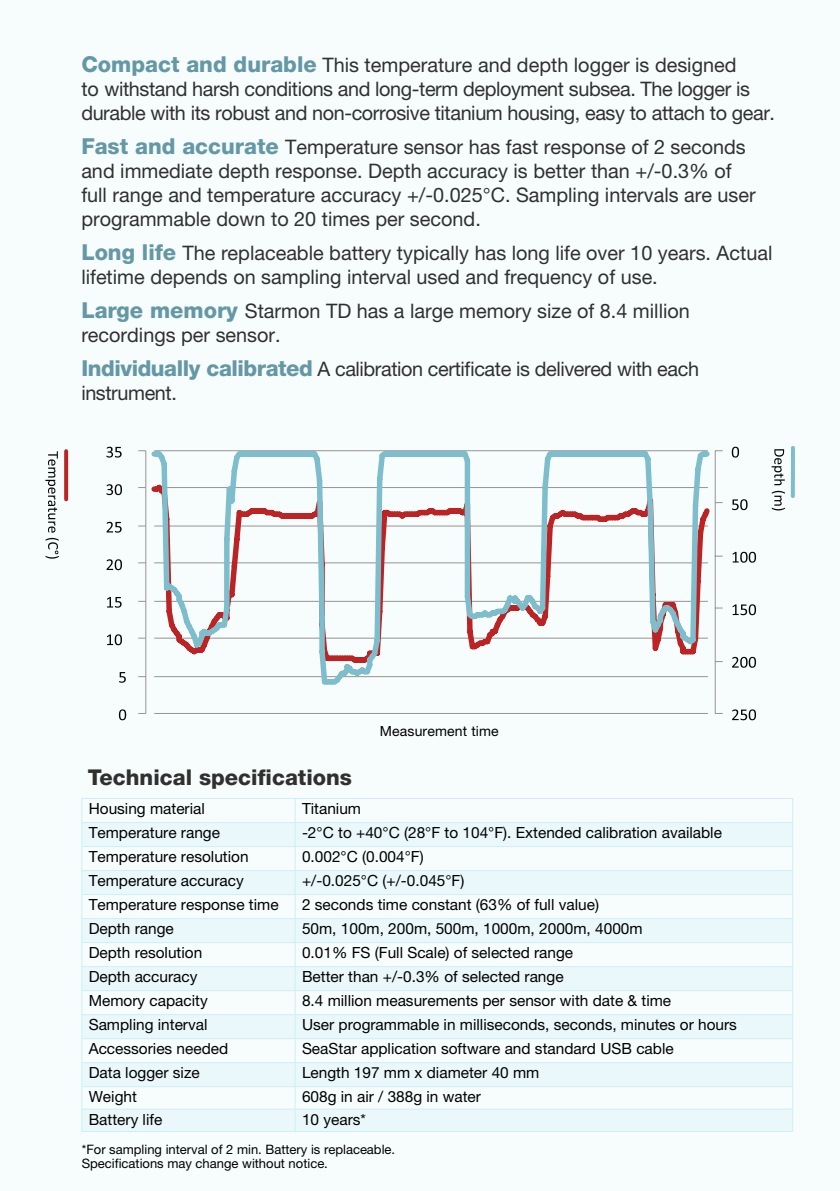
<style>
.page{position:relative;width:840px;height:1191px;background:#fff}
.page>*{position:absolute;margin:0;border:0;box-sizing:border-box;transform-origin:0 0}
.t1{font:800 21.8px "Helvetica Neue LT Pro";color:#30302f}
.t2{font:20px/24px "Helvetica Neue LT Pro";color:#30302f}
.t3{font:20px/24px "Helvetica Neue LT Pro";letter-spacing:-.02em;color:#30302f}
.t4{font:15.4px "Helvetica Neue LT Pro";color:#000}
.t5{font:14px "Helvetica Neue LT Pro";letter-spacing:.01em;color:#000}
.t6{font:13px/14px "Helvetica Neue LT Pro";color:#000}
.s1{font-weight:800;font-size:22px;color:#6498a5}
</style>
<div class="page">
<svg style="left:82px;top:823px;width:709px;height:308px;fill:#ebf8fb"></svg>
<hr style="left:81px;top:798px;width:214px;height:1px;background:#ccf0f5">
<hr style="left:295px;top:798px;width:497px;height:1px;background:#ccf0f5">
<hr style="left:81px;top:822px;width:214px;height:1px;background:#ccf0f5">
<hr style="left:295px;top:822px;width:497px;height:1px;background:#ccf0f5">
<hr style="left:81px;top:846px;width:214px;height:1px;background:#ccf0f5">
<hr style="left:295px;top:846px;width:497px;height:1px;background:#ccf0f5">
<hr style="left:81px;top:870px;width:214px;height:1px;background:#ccf0f5">
<hr style="left:295px;top:870px;width:497px;height:1px;background:#ccf0f5">
<hr style="left:81px;top:894px;width:214px;height:1px;background:#ccf0f5">
<hr style="left:295px;top:894px;width:497px;height:1px;background:#ccf0f5">
<hr style="left:81px;top:918px;width:214px;height:1px;background:#ccf0f5">
<hr style="left:295px;top:918px;width:497px;height:1px;background:#ccf0f5">
<hr style="left:81px;top:942px;width:214px;height:1px;background:#ccf0f5">
<hr style="left:295px;top:942px;width:497px;height:1px;background:#ccf0f5">
<hr style="left:81px;top:966px;width:214px;height:1px;background:#ccf0f5">
<hr style="left:295px;top:966px;width:497px;height:1px;background:#ccf0f5">
<hr style="left:81px;top:990px;width:214px;height:1px;background:#ccf0f5">
<hr style="left:295px;top:990px;width:497px;height:1px;background:#ccf0f5">
<hr style="left:81px;top:1014px;width:214px;height:1px;background:#ccf0f5">
<hr style="left:295px;top:1014px;width:497px;height:1px;background:#ccf0f5">
<hr style="left:81px;top:1038px;width:214px;height:1px;background:#ccf0f5">
<hr style="left:295px;top:1038px;width:497px;height:1px;background:#ccf0f5">
<hr style="left:81px;top:1062px;width:214px;height:1px;background:#ccf0f5">
<hr style="left:295px;top:1062px;width:497px;height:1px;background:#ccf0f5">
<hr style="left:81px;top:1086px;width:214px;height:1px;background:#ccf0f5">
<hr style="left:295px;top:1086px;width:497px;height:1px;background:#ccf0f5">
<hr style="left:81px;top:1108px;width:214px;height:1px;background:#ccf0f5">
<svg style="left:81px;top:799px;width:1px;height:332px"></svg>
<hr style="left:295px;top:1108px;width:497px;height:1px;background:#ccf0f5">
<svg style="left:294px;top:799px;width:1px;height:332px"></svg>
<svg style="left:791px;top:823px;width:1px;height:308px"></svg>
<hr style="left:81px;top:1131px;width:214px;height:1px;background:#ccf0f5">
<hr style="left:295px;top:1131px;width:497px;height:1px;background:#ccf0f5">
<hr style="left:714px;top:451px;width:1px;height:262px;background:#979492">
<hr style="left:145px;top:451px;width:1px;height:262px;background:#979492">
<hr style="left:154px;top:713px;width:553px;height:1px;background:#979492">
<svg style="left:151px;top:450px;width:559px;height:235px"></svg>
<svg style="left:731px;top:447px;width:7px;height:10px"></svg>
<svg style="left:732px;top:499px;width:15px;height:11px"></svg>
<svg style="left:732px;top:552px;width:23px;height:10px"></svg>
<svg style="left:732px;top:604px;width:23px;height:11px"></svg>
<svg style="left:732px;top:657px;width:23px;height:11px"></svg>
<svg style="left:732px;top:709px;width:23px;height:11px"></svg>
<svg style="left:119px;top:709px;width:7px;height:11px"></svg>
<svg style="left:119px;top:672px;width:7px;height:11px"></svg>
<svg style="left:107px;top:634px;width:15px;height:11px"></svg>
<svg style="left:107px;top:597px;width:14px;height:10px"></svg>
<svg style="left:106px;top:559px;width:16px;height:11px"></svg>
<svg style="left:106px;top:522px;width:15px;height:10px"></svg>
<svg style="left:106px;top:484px;width:16px;height:11px"></svg>
<svg style="left:106px;top:447px;width:15px;height:10px"></svg>
<svg style="left:64px;top:451px;width:4px;height:48px"></svg>
<svg style="left:45px;top:451px;width:13px;height:81px"></svg>
<svg style="left:45px;top:538px;width:14px;height:20px"></svg>
<svg style="left:790px;top:448px;width:4px;height:48px"></svg>
<svg style="left:771px;top:449px;width:13px;height:36px"></svg>
<svg style="left:771px;top:491px;width:13px;height:19px"></svg>
<p class="t3" style="left:81px;top:53px;width:694px"><span class="s1">Compact and durable</span> This temperature and depth logger is designed<br>to withstand harsh conditions and long-term deployment subsea. The logger is durable with its robust and non-corrosive titanium housing, easy to attach to gear.</p>
<p class="t2" style="left:81px;top:135px;width:675px"><span class="s1">Fast and accurate</span> Temperature sensor has fast response of 2 seconds and immediate depth response. Depth accuracy is better than +/-0.3% of full range and temperature accuracy +/-0.025°C. Sampling intervals are user programmable down to 20 times per second.</p>
<p class="t2" style="left:81px;top:241px;width:692px"><span class="s1">Long life</span> The replaceable battery typically has long life over 10 years. Actual lifetime depends on sampling interval used and frequency of use.</p>
<p class="t2" style="left:81px;top:299px;width:609px"><span class="s1">Large memory</span> Starmon TD has a large memory size of 8.4 million recordings per sensor.</p>
<p class="t3" style="left:81px;top:357px;width:619px"><span class="s1">Individually calibrated</span> A calibration certificate is delivered with each instrument.</p>
<h1 class="t1" style="left:88px;top:764px;width:265px">Technical specifications</h1>
<p class="t5" style="left:379px;top:723px;width:120px">Measurement time</p>
<p class="t4" style="left:89px;top:799px;width:118px">Housing material</p>
<p class="t4" style="left:302px;top:799px;width:61px">Titanium</p>
<p class="t4" style="left:89px;top:823px;width:133px">Temperature range</p>
<p class="t4" style="left:302px;top:823px;width:421px">-2°C to +40°C (28°F to 104°F). Extended calibration available</p>
<p class="t4" style="left:89px;top:847px;width:161px">Temperature resolution</p>
<p class="t4" style="left:302px;top:847px;width:123px">0.002°C (0.004°F)</p>
<p class="t4" style="left:89px;top:871px;width:156px">Temperature accuracy</p>
<p class="t4" style="left:302px;top:871px;width:164px">+/-0.025°C (+/-0.045°F)</p>
<p class="t4" style="left:89px;top:895px;width:191px">Temperature response time</p>
<p class="t4" style="left:302px;top:895px;width:298px">2 seconds time constant (63% of full value)</p>
<p class="t4" style="left:89px;top:919px;width:87px">Depth range</p>
<p class="t4" style="left:302px;top:919px;width:342px">50m, 100m, 200m, 500m, 1000m, 2000m, 4000m</p>
<p class="t4" style="left:89px;top:943px;width:115px">Depth resolution</p>
<p class="t4" style="left:302px;top:943px;width:272px">0.01% FS (Full Scale) of selected range</p>
<p class="t4" style="left:89px;top:967px;width:110px">Depth accuracy</p>
<p class="t4" style="left:302px;top:967px;width:263px">Better than +/-0.3% of selected range</p>
<p class="t4" style="left:89px;top:991px;width:120px">Memory capacity</p>
<p class="t4" style="left:302px;top:991px;width:370px">8.4 million measurements per sensor with date &amp; time</p>
<p class="t4" style="left:89px;top:1015px;width:120px">Sampling interval</p>
<p class="t4" style="left:302px;top:1015px;width:436px">User programmable in milliseconds, seconds, minutes or hours</p>
<p class="t4" style="left:89px;top:1039px;width:141px">Accessories needed</p>
<p class="t4" style="left:302px;top:1039px;width:373px">SeaStar application software and standard USB cable</p>
<p class="t4" style="left:89px;top:1063px;width:112px">Data logger size</p>
<p class="t4" style="left:302px;top:1063px;width:239px">Length 197 mm x diameter 40 mm</p>
<p class="t4" style="left:89px;top:1087px;width:50px">Weight</p>
<p class="t4" style="left:302px;top:1087px;width:180px">608g in air / 388g in water</p>
<p class="t4" style="left:89px;top:1110px;width:75px">Battery life</p>
<p class="t4" style="left:302px;top:1110px;width:65px">10 years*</p>
<p class="t6" style="left:82px;top:1142px;width:315px">*For sampling interval of 2 min. Battery is replaceable.<br>Specifications may change without notice.</p>
</div>
